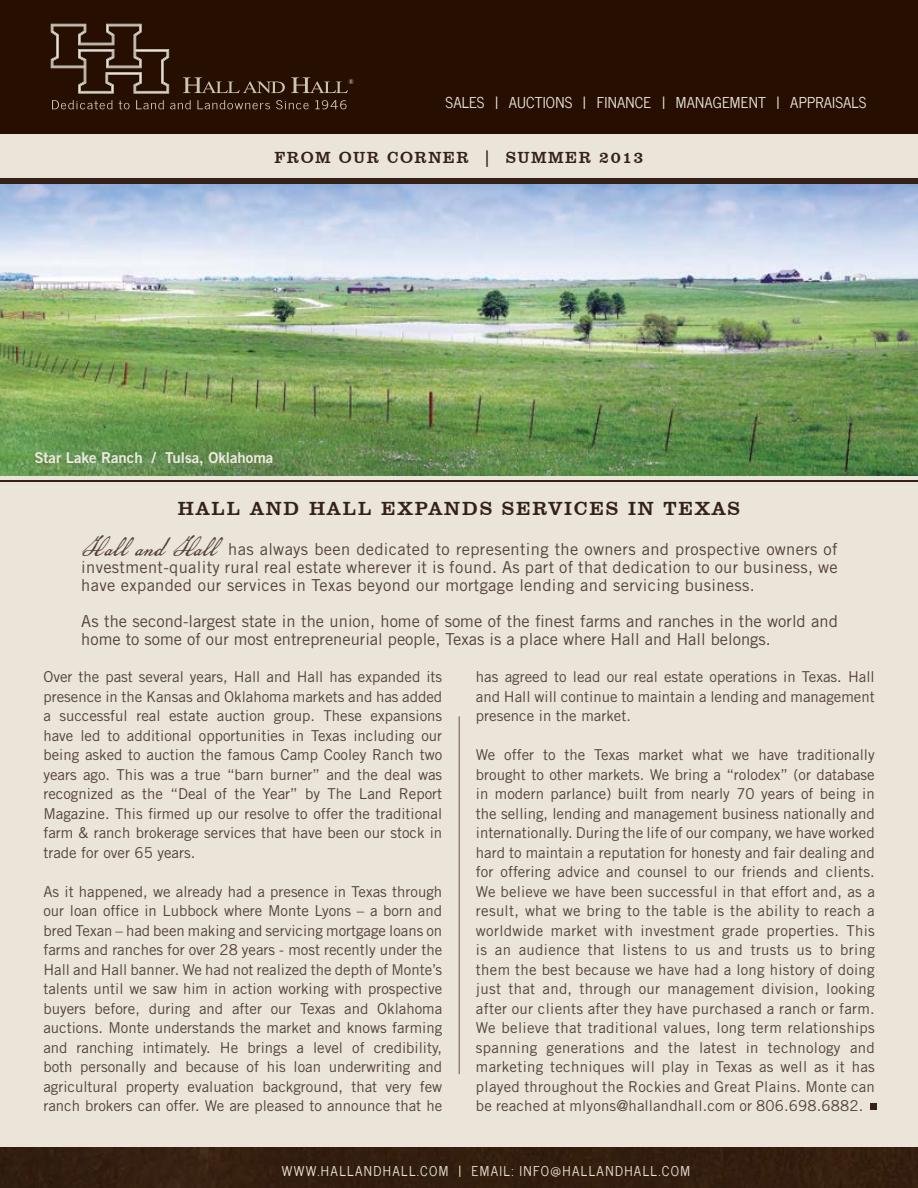
<style>
.page{position:relative;width:918px;height:1188px;background:#ebe5d9}
.page>*{position:absolute;margin:0;border:0;box-sizing:border-box;transform-origin:0 0}
.t1{font:19.5px "Clarendon BT";letter-spacing:.09em;color:#342118}
.t2{font:16.5px/18px "Trade Gothic LT Std";color:#544239;text-align:justify}
.t3{font:16.5px "Clarendon BT";letter-spacing:.09em;color:#342118}
.t4{font:15px/19.5px "Trade Gothic LT Std";color:#544239;text-align:justify}
.t5{font:15px "News Cycle";letter-spacing:.01em;color:#ebe5d9}
.t6{font:15px "Trade Gothic LT Std Bd 2";color:#eee9e0}
.t7{font:13.5px "News Cycle";letter-spacing:.1em;color:#ebe5d9}
.s1{font-family:"American Scribe";font-size:31.05px}
</style>
<div class="page">
<div style="left:0;top:0;width:918px;height:134px;background:#260f00"></div>
<svg style="left:183px;top:77px;width:102px;height:16px"></svg>
<svg style="left:291px;top:77px;width:62px;height:16px"></svg>
<svg style="left:52px;top:100px;width:61px;height:9px"></svg>
<svg style="left:119px;top:101px;width:11px;height:8px"></svg>
<svg style="left:136px;top:100px;width:28px;height:9px"></svg>
<svg style="left:170px;top:100px;width:21px;height:9px"></svg>
<svg style="left:197px;top:100px;width:73px;height:9px"></svg>
<svg style="left:276px;top:100px;width:33px;height:9px"></svg>
<svg style="left:315px;top:100px;width:32px;height:9px"></svg>
<svg style="left:51px;top:24px;width:118px;height:70px"></svg>
<div style="left:0;top:1148px;width:918px;height:40px;background:#331e0f"></div>
<img style="left:0;top:184px;width:918px;height:291px">
<hr style="left:0;top:480px;width:918px;height:2px;background:#342118">
<div style="left:0;top:178px;width:918px;height:6px;background:#342118"></div>
<hr style="left:459px;top:716px;width:1px;height:358px;background:#6d5043">
<div style="left:870px;top:1103px;width:7px;height:6px;background:#342118"></div>
<p class="t5" style="left:446px;top:89px;width:422px">SALES | AUCTIONS | FINANCE | MANAGEMENT | APPRAISALS</p>
<p class="t3" style="left:274px;top:147px;width:371px">FROM OUR CORNER | SUMMER 2013</p>
<p class="t6" style="left:34px;top:448px;width:240px">Star Lake Ranch / Tulsa, Oklahoma</p>
<h1 class="t1" style="left:178px;top:496px;width:564px">HALL AND HALL EXPANDS SERVICES IN TEXAS</h1>
<p class="t2" style="left:81px;top:540px;width:758px"><span class="s1">Hall and Hall</span> has always been dedicated to representing the owners and prospective owners of investment-quality rural real estate wherever it is found. As part of that dedication to our business, we have expanded our services in Texas beyond our mortgage lending and servicing business.</p>
<p class="t2" style="left:81px;top:612px;width:758px">As the second-largest state in the union, home of some of the finest farms and ranches in the world and home to some of our most entrepreneurial people, Texas is a place where Hall and Hall belongs.</p>
<p class="t4" style="left:43px;top:667px;width:400px">Over the past several years, Hall and Hall has expanded its presence in the Kansas and Oklahoma markets and has added a successful real estate auction group. These expansions have led to additional opportunities in Texas including our being asked to auction the famous Camp Cooley Ranch two years ago. This was a true “barn burner” and the deal was recognized as the “Deal of the Year” by The Land Report Magazine. This firmed up our resolve to offer the traditional farm &amp; ranch brokerage services that have been our stock in trade for over 65 years.</p>
<p class="t4" style="left:43px;top:882px;width:400px">As it happened, we already had a presence in Texas through our loan office in Lubbock where Monte Lyons – a born and bred Texan – had been making and servicing mortgage loans on farms and ranches for over 28 years - most recently under the Hall and Hall banner. We had not realized the depth of Monte’s talents until we saw him in action working with prospective buyers before, during and after our Texas and Oklahoma auctions. Monte understands the market and knows farming and ranching intimately. He brings a level of credibility, both personally and because of his loan underwriting and agricultural property evaluation background, that very few ranch brokers can offer. We are pleased to announce that he</p>
<p class="t4" style="left:476px;top:667px;width:400px">has agreed to lead our real estate operations in Texas. Hall and Hall will continue to maintain a lending and management presence in the market.</p>
<p class="t4" style="left:476px;top:745px;width:400px">We offer to the Texas market what we have traditionally brought to other markets. We bring a “rolodex” (or database in modern parlance) built from nearly 70 years of being in the selling, lending and management business nationally and internationally. During the life of our company, we have worked hard to maintain a reputation for honesty and fair dealing and for offering advice and counsel to our friends and clients.<br>We believe we have been successful in that effort and, as a result, what we bring to the table is the ability to reach a worldwide market with investment grade properties. This is an audience that listens to us and trusts us to bring them the best because we have had a long history of doing just that and, through our management division, looking after our clients after they have purchased a ranch or farm.<br>We believe that traditional values, long term relationships spanning generations and the latest in technology and marketing techniques will play in Texas as well as it has played throughout the Rockies and Great Plains. Monte can be reached at mlyons@hallandhall.com or 806.698.6882.</p>
<p class="t7" style="left:282px;top:1159px;width:58px">WWW.HALLAN</p>
<p class="t7" style="left:373px;top:1159px;width:57px">DHALL.COM</p>
<p class="t7" style="left:459px;top:1159px;width:22px">| EMAIL</p>
<p class="t7" style="left:511px;top:1159px;width:17px">: INFO</p>
<p class="t7" style="left:551px;top:1159px;width:31px">@HALLAN</p>
<p class="t7" style="left:615px;top:1159px;width:57px">DHALL.COM</p>
</div>
